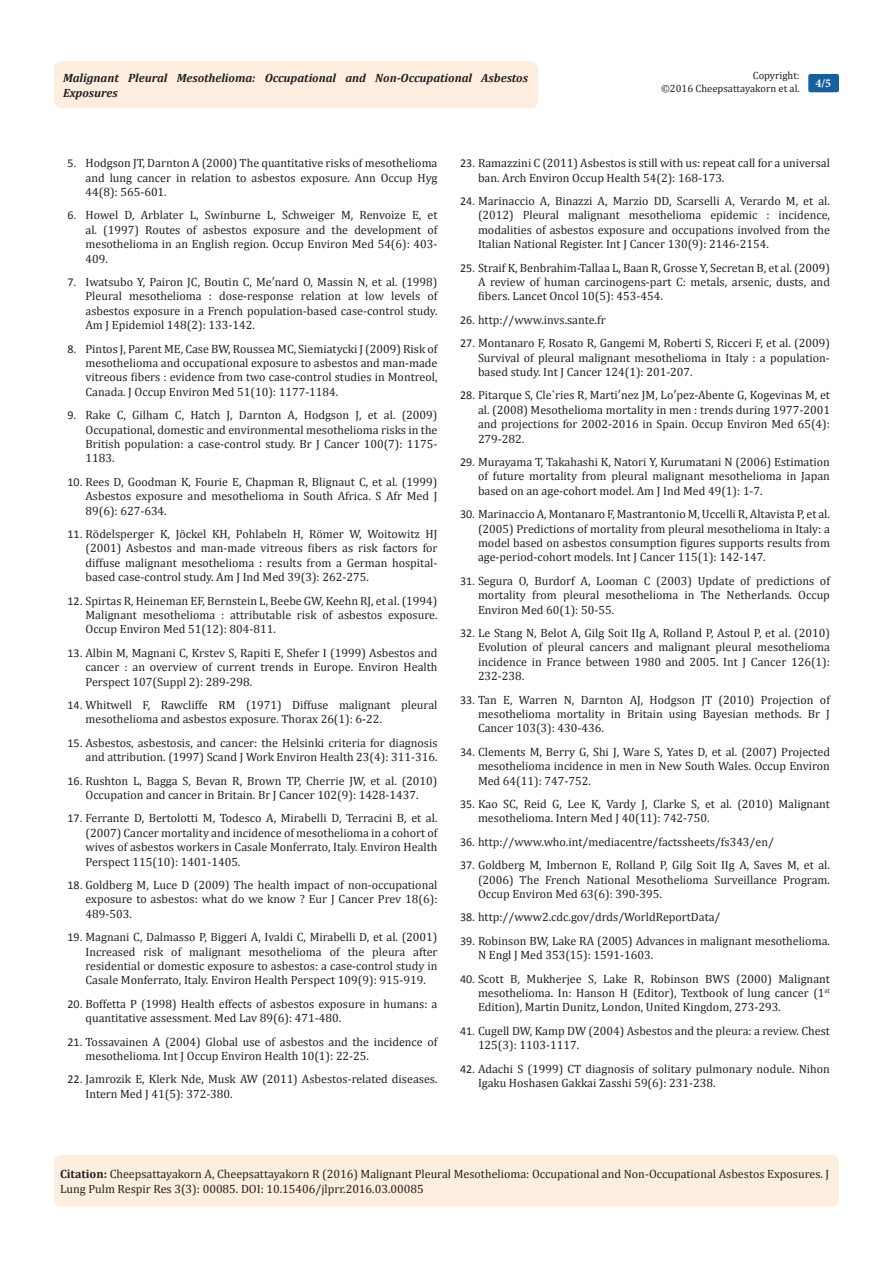
<style>
.page{position:relative;width:893px;height:1263px;background:#fff}
.page>*{position:absolute;margin:0;border:0;box-sizing:border-box;transform-origin:0 0}
.t1{font:12px/14.4px "Cambria";color:#231f20;text-align:justify}
.t2{font:italic 700 12px/14.4px "Cambria";color:#231f20}
.t3{font:700 12px "Minion Pro";color:#fff}
.t4{font:10.5px/12.6px "Cambria";color:#231f20;text-align:right}
.s1{font-family:"Calibri"}
.s2{font-weight:700}
</style>
<div class="page">
<div style="left:54px;top:61px;width:484px;height:47px;background:#feeee0;border-radius:8px"></div>
<div style="left:808px;top:74px;width:31px;height:18px;background:#18609d;border-radius:2px"></div>
<div style="left:54px;top:1155px;width:785px;height:51px;background:#feeee0;border-radius:7px"></div>
<p class="t4" style="left:661px;top:69px;width:140px">Copyright:<br>©2016 Cheepsattayakorn et al.</p>
<p class="t2" style="left:63px;top:70px;width:466px">Malignant Pleural Mesothelioma: Occupational and Non-Occupational Asbestos<br>Exposures</p>
<p class="t3" style="left:815px;top:75px;width:17px">4/5</p>
<p class="t1" style="left:86px;top:156px;width:353px;text-indent:-18px"><span class="s1">5.</span> Hodgson JT, Darnton A (2000) The quantitative risks of mesothelioma and lung cancer in relation to asbestos exposure. Ann Occup Hyg 44(8): 565-601.</p>
<p class="t1" style="left:86px;top:208px;width:353px;text-indent:-18px"><span class="s1">6.</span> Howel D, Arblater L, Swinburne L, Schweiger M, Renvoize E, et al. (1997) Routes of asbestos exposure and the development of mesothelioma in an English region. Occup Environ Med 54(6): 403- 409.</p>
<p class="t1" style="left:86px;top:275px;width:353px;text-indent:-18px"><span class="s1">7.</span> Iwatsubo Y, Pairon JC, Boutin C, Me′nard O, Massin N, et al. (1998)<br>Pleural mesothelioma : dose-response relation at low levels of asbestos exposure in a French population-based case-control study.<br>Am J Epidemiol 148(2): 133-142.</p>
<p class="t1" style="left:86px;top:341px;width:353px;text-indent:-18px"><span class="s1">8.</span> Pintos J, Parent ME, Case BW, Roussea MC, Siemiatycki J (2009) Risk of mesothelioma and occupational exposure to asbestos and man-made vitreous fibers : evidence from two case-control studies in Montreol, Canada. J Occup Environ Med 51(10): 1177-1184.</p>
<p class="t1" style="left:86px;top:408px;width:353px;text-indent:-18px"><span class="s1">9.</span> Rake C, Gilham C, Hatch J, Darnton A, Hodgson J, et al. (2009)<br>Occupational, domestic and environmental mesothelioma risks in the British population: a case-control study. Br J Cancer 100(7): 1175- 1183.</p>
<p class="t1" style="left:86px;top:474px;width:353px;text-indent:-18px"><span class="s1">10.</span> Rees D, Goodman K, Fourie E, Chapman R, Blignaut C, et al. (1999)<br>Asbestos exposure and mesothelioma in South Africa. S Afr Med J 89(6): 627-634.</p>
<p class="t1" style="left:86px;top:527px;width:353px;text-indent:-18px"><span class="s1">11.</span> Rӧdelsperger K, Jӧckel KH, Pohlabeln H, Rӧmer W, Woitowitz HJ (2001) Asbestos and man-made vitreous fibers as risk factors for diffuse malignant mesothelioma : results from a German hospital&shy;based case-control study. Am J Ind Med 39(3): 262-275.</p>
<p class="t1" style="left:86px;top:593px;width:353px;text-indent:-18px"><span class="s1">12.</span> Spirtas R, Heineman EF, Bernstein L, Beebe GW, Keehn RJ, et al. (1994)<br>Malignant mesothelioma : attributable risk of asbestos exposure.<br>Occup Environ Med 51(12): 804-811.</p>
<p class="t1" style="left:86px;top:645px;width:353px;text-indent:-18px"><span class="s1">13.</span> Albin M, Magnani C, Krstev S, Rapiti E, Shefer I (1999) Asbestos and cancer : an overview of current trends in Europe. Environ Health Perspect 107(Suppl 2): 289-298.</p>
<p class="t1" style="left:86px;top:698px;width:353px;text-indent:-18px"><span class="s1">14.</span> Whitwell F, Rawcliffe RM (1971) Diffuse malignant pleural mesothelioma and asbestos exposure. Thorax 26(1): 6-22.</p>
<p class="t1" style="left:68px;top:735px;width:371px;text-align:right"><span class="s1">15.</span> Asbestos, asbestosis, and cancer: the Helsinki criteria for diagnosis and attribution. (1997) Scand J Work Environ Health 23(4): 311-316.</p>
<p class="t1" style="left:68px;top:773px;width:371px;text-align:center"><span class="s1">16.</span> Rushton L, Bagga S, Bevan R, Brown TP, Cherrie JW, et al. (2010)<br>Occupation and cancer in Britain. Br J Cancer 102(9): 1428-1437.</p>
<p class="t1" style="left:86px;top:811px;width:353px;text-indent:-18px"><span class="s1">17.</span> Ferrante D, Bertolotti M, Todesco A, Mirabelli D, Terracini B, et al. (2007) Cancer mortality and incidence of mesothelioma in a cohort of wives of asbestos workers in Casale Monferrato, Italy. Environ Health Perspect 115(10): 1401-1405.</p>
<p class="t1" style="left:86px;top:878px;width:353px;text-indent:-18px"><span class="s1">18.</span> Goldberg M, Luce D (2009) The health impact of non-occupational exposure to asbestos: what do we know ? Eur J Cancer Prev 18(6):<br>489-503.</p>
<p class="t1" style="left:86px;top:930px;width:353px;text-indent:-18px"><span class="s1">19.</span> Magnani C, Dalmasso P, Biggeri A, Ivaldi C, Mirabelli D, et al. (2001)<br>Increased risk of malignant mesothelioma of the pleura after residential or domestic exposure to asbestos: a case-control study in Casale Monferrato, Italy. Environ Health Perspect 109(9): 915-919.</p>
<p class="t1" style="left:86px;top:996px;width:353px;text-indent:-18px"><span class="s1">20.</span> Boffetta P (1998) Health effects of asbestos exposure in humans: a quantitative assessment. Med Lav 89(6): 471-480.</p>
<p class="t1" style="left:86px;top:1034px;width:353px;text-indent:-18px"><span class="s1">21.</span> Tossavainen A (2004) Global use of asbestos and the incidence of mesothelioma. Int J Occup Environ Health 10(1): 22-25.</p>
<p class="t1" style="left:86px;top:1072px;width:353px;text-indent:-18px"><span class="s1">22.</span> Jamrozik E, Klerk Nde, Musk AW (2011) Asbestos-related diseases.<br>Intern Med J 41(5): 372-380.</p>
<p class="t1" style="left:478px;top:156px;width:353px;text-indent:-18px"><span class="s1">23.</span> Ramazzini C (2011) Asbestos is still with us: repeat call for a universal ban. Arch Environ Occup Health 54(2): 168-173.</p>
<p class="t1" style="left:478px;top:194px;width:353px;text-indent:-18px"><span class="s1">24.</span> Marinaccio A, Binazzi A, Marzio DD, Scarselli A, Verardo M, et al. (2012) Pleural malignant mesothelioma epidemic : incidence, modalities of asbestos exposure and occupations involved from the Italian National Register. Int J Cancer 130(9): 2146-2154.</p>
<p class="t1" style="left:478px;top:260px;width:353px;text-indent:-18px"><span class="s1">25.</span> Straif K, Benbrahim-Tallaa L, Baan R, Grosse Y, Secretan B, et al. (2009)<br>A review of human carcinogens-part C: metals, arsenic, dusts, and fibers. Lancet Oncol 10(5): 453-454.</p>
<p class="t1" style="left:460px;top:312px;width:147px"><span class="s1">26.</span> http://www.invs.sante.fr</p>
<p class="t1" style="left:478px;top:336px;width:353px;text-indent:-18px"><span class="s1">27.</span> Montanaro F, Rosato R, Gangemi M, Roberti S, Ricceri F, et al. (2009)<br>Survival of pleural malignant mesothelioma in Italy : a population&shy;based study. Int J Cancer 124(1): 201-207.</p>
<p class="t1" style="left:478px;top:388px;width:353px;text-indent:-18px"><span class="s1">28.</span> Pitarque S, Cle`ries R, Marti′nez JM, Lo′pez-Abente G, Kogevinas M, et al. (2008) Mesothelioma mortality in men : trends during 1977-2001 and projections for 2002-2016 in Spain. Occup Environ Med 65(4):<br>279-282.</p>
<p class="t1" style="left:478px;top:455px;width:353px;text-indent:-18px"><span class="s1">29.</span> Murayama T, Takahashi K, Natori Y, Kurumatani N (2006) Estimation of future mortality from pleural malignant mesothelioma in Japan based on an age-cohort model. Am J Ind Med 49(1): 1-7.</p>
<p class="t1" style="left:478px;top:507px;width:353px;text-indent:-18px"><span class="s1">30.</span> Marinaccio A, Montanaro F, Mastrantonio M, Uccelli R, Altavista P, et al. (2005) Predictions of mortality from pleural mesothelioma in Italy: a model based on asbestos consumption figures supports results from age-period-cohort models. Int J Cancer 115(1): 142-147.</p>
<p class="t1" style="left:478px;top:573px;width:353px;text-indent:-18px"><span class="s1">31.</span> Segura O, Burdorf A, Looman C (2003) Update of predictions of mortality from pleural mesothelioma in The Netherlands. Occup Environ Med 60(1): 50-55.</p>
<p class="t1" style="left:478px;top:626px;width:353px;text-indent:-18px"><span class="s1">32.</span> Le Stang N, Belot A, Gilg Soit IIg A, Rolland P, Astoul P, et al. (2010)<br>Evolution of pleural cancers and malignant pleural mesothelioma incidence in France between 1980 and 2005. Int J Cancer 126(1):<br>232-238.</p>
<p class="t1" style="left:478px;top:692px;width:353px;text-indent:-18px"><span class="s1">33.</span> Tan E, Warren N, Darnton AJ, Hodgson JT (2010) Projection of mesothelioma mortality in Britain using Bayesian methods. Br J Cancer 103(3): 430-436.</p>
<p class="t1" style="left:478px;top:744px;width:353px;text-indent:-18px"><span class="s1">34.</span> Clements M, Berry G, Shi J, Ware S, Yates D, et al. (2007) Projected mesothelioma incidence in men in New South Wales. Occup Environ Med 64(11): 747-752.</p>
<p class="t1" style="left:478px;top:797px;width:353px;text-indent:-18px"><span class="s1">35.</span> Kao SC, Reid G, Lee K, Vardy J, Clarke S, et al. (2010) Malignant mesothelioma. Intern Med J 40(11): 742-750.</p>
<p class="t1" style="left:460px;top:834px;width:315px"><span class="s1">36.</span> http://www.who.int/mediacentre/factssheets/fs343/en/</p>
<p class="t1" style="left:478px;top:858px;width:353px;text-indent:-18px"><span class="s1">37.</span> Goldberg M, Imbernon E, Rolland P, Gilg Soit IIg A, Saves M, et al. (2006) The French National Mesothelioma Surveillance Program.<br>Occup Environ Med 63(6): 390-395.</p>
<p class="t1" style="left:460px;top:910px;width:262px"><span class="s1">38.</span> http://www2.cdc.gov/drds/WorldReportData/</p>
<p class="t1" style="left:478px;top:933px;width:353px;text-indent:-18px"><span class="s1">39.</span> Robinson BW, Lake RA (2005) Advances in malignant mesothelioma.<br>N Engl J Med 353(15): 1591-1603.</p>
<p class="t1" style="left:478px;top:971px;width:353px;text-indent:-18px"><span class="s1">40.</span> Scott B, Mukherjee S, Lake R, Robinson BWS (2000) Malignant mesothelioma. In: Hanson H (Editor), Textbook of lung cancer (1<sup>st </sup>Edition), Martin Dunitz, London, United Kingdom, 273-293.</p>
<p class="t1" style="left:478px;top:1023px;width:353px;text-indent:-18px"><span class="s1">41.</span> Cugell DW, Kamp DW (2004) Asbestos and the pleura: a review. Chest<br>125(3): 1103-1117.</p>
<p class="t1" style="left:478px;top:1061px;width:353px;text-indent:-18px"><span class="s1">42.</span> Adachi S (1999) CT diagnosis of solitary pulmonary nodule. Nihon<br>Igaku Hoshasen Gakkai Zasshi 59(6): 231-238.</p>
<p class="t1" style="left:60px;top:1167px;width:771px"><span class="s2">Citation:</span> Cheepsattayakorn A, Cheepsattayakorn R (2016) Malignant Pleural Mesothelioma: Occupational and Non-Occupational Asbestos Exposures. J<br>Lung Pulm Respir Res 3(3): 00085. DOI: 10.15406/jlprr.2016.03.00085</p>
</div>
